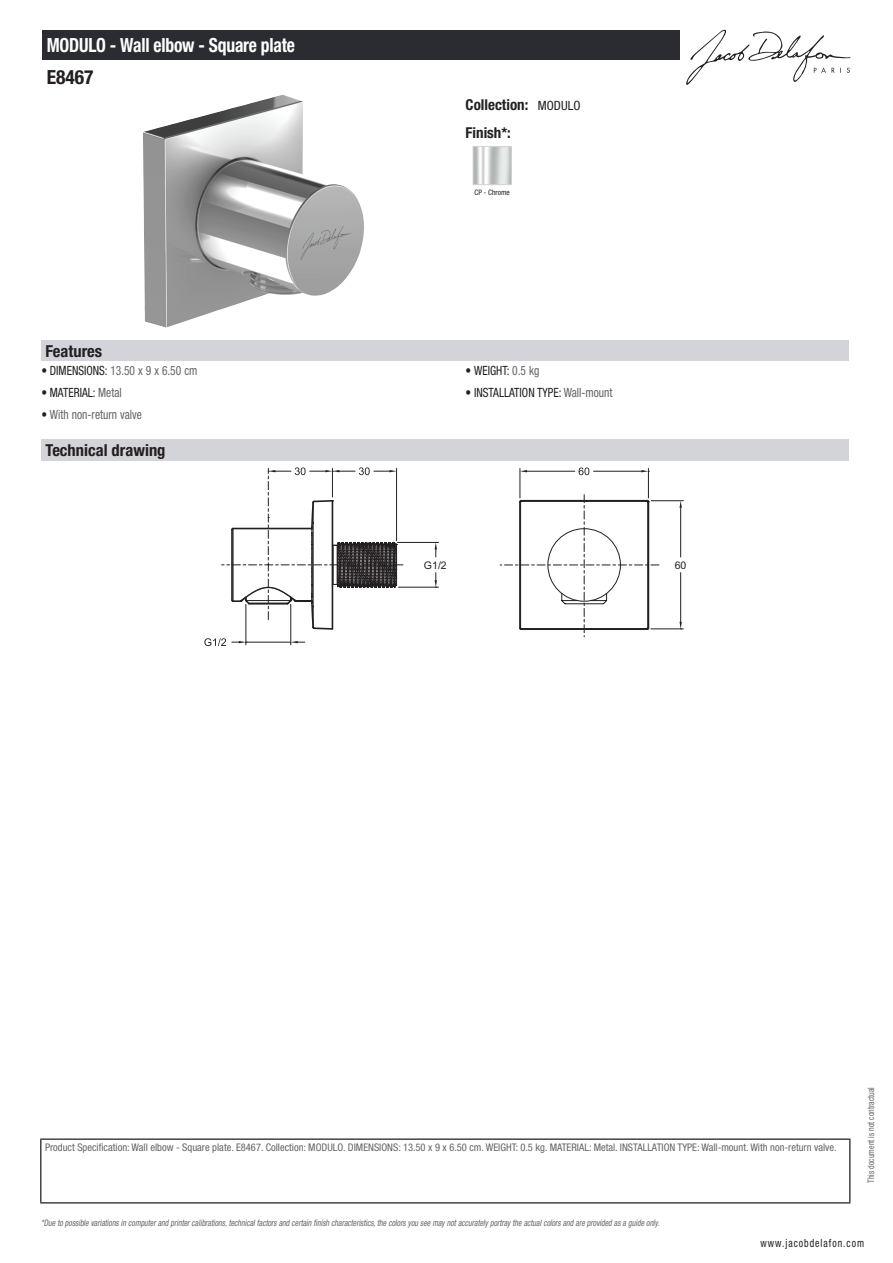
<style>
.page{position:relative;width:893px;height:1263px;background:#fff}
.page>*{position:absolute;margin:0;border:0;box-sizing:border-box;transform-origin:0 0}
.t1{font:700 condensed 19.5px "Helvetica Neue LT Std";letter-spacing:-.01em;color:#fff;scale:.9 1}
.t2{font:700 condensed 19.5px "Helvetica Neue LT Std";color:#231f20}
.t3{font:700 condensed 16.5px "Helvetica Neue LT Std";color:#231f20}
.t4{font:700 condensed 15px/27.8px "Helvetica Neue LT Std";color:#231f20}
.t5{font:condensed 12.75px "Helvetica Neue LT Std";color:#231f20;scale:.9 1}
.t6{font:condensed 12.75px "Helvetica Neue LT Std";color:#626568;scale:.9 1}
.t7{font:condensed 11.25px "Helvetica Neue LT Std";letter-spacing:.1em;color:#231f20;scale:.87 1}
.t8{font:condensed 10.5px "Helvetica Neue LT Std";color:#626568}
.t9{font:10.5px "Arial";color:#231f20}
.t10{font:italic condensed 9px "Helvetica Neue LT Std";color:#626568;scale:.87 1}
.t11{font:condensed 9px "Helvetica Neue LT Std";color:#626568;scale:.87 1}
.t12{font:condensed 7.5px "Helvetica Neue LT Std";color:#231f20}
.s1{font-weight:400;font-size:12.75px}
.s2{color:#231f20}
.s3{color:#626568}
</style>
<div class="page">
<svg style="left:686px;top:30px;width:164px;height:55px"></svg>
<img style="left:143px;top:95px;width:221px;height:233px">
<img style="left:475px;top:148px;width:35px;height:35px">
<div style="left:473px;top:146px;width:39px;height:39px;border:1px solid #d3d4da"></div>
<div style="left:41px;top:340px;width:808px;height:21px;background:#d3d4da"></div>
<div style="left:41px;top:440px;width:808px;height:21px;background:#d3d4da"></div>
<hr style="left:290px;top:604px;width:1px;height:41px;background:#231f20">
<hr style="left:246px;top:604px;width:1px;height:41px;background:#231f20">
<svg style="left:204px;top:638px;width:22px;height:8px"></svg>
<hr style="left:246px;top:642px;width:45px;height:1px;background:#231f20">
<svg style="left:291px;top:641px;width:14px;height:2px"></svg>
<svg style="left:232px;top:641px;width:15px;height:2px"></svg>
<hr style="left:397px;top:542px;width:41px;height:1px;background:#231f20">
<hr style="left:398px;top:587px;width:40px;height:1px;background:#231f20">
<svg style="left:435px;top:542px;width:2px;height:15px"></svg>
<svg style="left:435px;top:573px;width:2px;height:15px"></svg>
<svg style="left:222px;top:467px;width:181px;height:164px"></svg>
<hr style="left:520px;top:468px;width:1px;height:30px;background:#231f20">
<hr style="left:648px;top:468px;width:1px;height:30px;background:#231f20">
<hr style="left:527px;top:471px;width:48px;height:1px;background:#231f20">
<hr style="left:594px;top:471px;width:47px;height:1px;background:#231f20">
<svg style="left:579px;top:467px;width:10px;height:8px"></svg>
<svg style="left:520px;top:470px;width:7px;height:2px"></svg>
<svg style="left:641px;top:470px;width:8px;height:2px"></svg>
<hr style="left:651px;top:500px;width:32px;height:1px;background:#231f20">
<hr style="left:651px;top:629px;width:32px;height:1px;background:#231f20">
<hr style="left:680px;top:508px;width:1px;height:49px;background:#231f20">
<hr style="left:680px;top:573px;width:1px;height:49px;background:#231f20">
<svg style="left:679px;top:501px;width:3px;height:7px"></svg>
<svg style="left:679px;top:622px;width:3px;height:8px"></svg>
<svg style="left:500px;top:495px;width:159px;height:142px"></svg>
<div style="left:43px;top:30px;width:637px;height:30px;background:#2a2c32"></div>
<hr style="left:40px;top:1138px;width:810px;height:2px;background:#040503">
<hr style="left:40px;top:1140px;width:1px;height:62px;background:#040503">
<hr style="left:849px;top:1140px;width:1px;height:62px;background:#040503">
<hr style="left:40px;top:1202px;width:810px;height:1px;background:#040503">
<h1 class="t1" style="left:47px;top:33px;width:277px">MODULO - Wall elbow - Square plate</h1>
<h1 class="t2" style="left:47px;top:65px;width:48px">E8467</h1>
<h3 class="t4" style="left:466px;top:90px;width:116px">Collection: <span class="s1">MODULO<br></span>Finish*:</h3>
<p class="t12" style="left:474px;top:188px;width:37px">CP - Chrome</p>
<h2 class="t3" style="left:46px;top:341px;width:58px">Features</h2>
<h3 class="t6" style="left:41px;top:363px;width:175px"><span class="s2">• DIMENSIONS:</span> 13.50 x 9 x 6.50 cm</h3>
<h3 class="t5" style="left:466px;top:363px;width:83px">• WEIGHT: <span class="s3">0.5 kg</span></h3>
<h3 class="t5" style="left:41px;top:385px;width:91px">• MATERIAL: <span class="s3">Metal</span></h3>
<h3 class="t5" style="left:466px;top:385px;width:165px">• INSTALLATION TYPE: <span class="s3">Wall-mount</span></h3>
<h3 class="t6" style="left:41px;top:407px;width:113px"><span class="s2">•</span> With non-return valve</h3>
<h2 class="t3" style="left:46px;top:440px;width:121px">Technical drawing</h2>
<p class="t9" style="left:424px;top:558px;width:24px">G1/2</p>
<p class="t9" style="left:675px;top:558px;width:13px">60</p>
<p class="t8" style="left:45px;top:1141px;width:793px">Product Specification: Wall elbow - Square plate. E8467. Collection: MODULO. DIMENSIONS: 13.50 x 9 x 6.50 cm. WEIGHT: 0.5 kg. MATERIAL: Metal. INSTALLATION TYPE: Wall-mount. With non-return valve.</p>
<p class="t10" style="left:41px;top:1217px;width:714px">*Due to possible variationsin computerand printercalibrations,technicalfactorsand certain finish characteristics,the colorsyou see maynotaccuratelyportraythe actualcolorsand are provided asa guide only.</p>
<p class="t11" style="left:866px;top:1183px;width:111px;rotate:-90deg">This document is not contractual</p>
<p class="t7" style="left:760px;top:1237px;width:121px">www.jacobdelafon.com</p>
</div>
